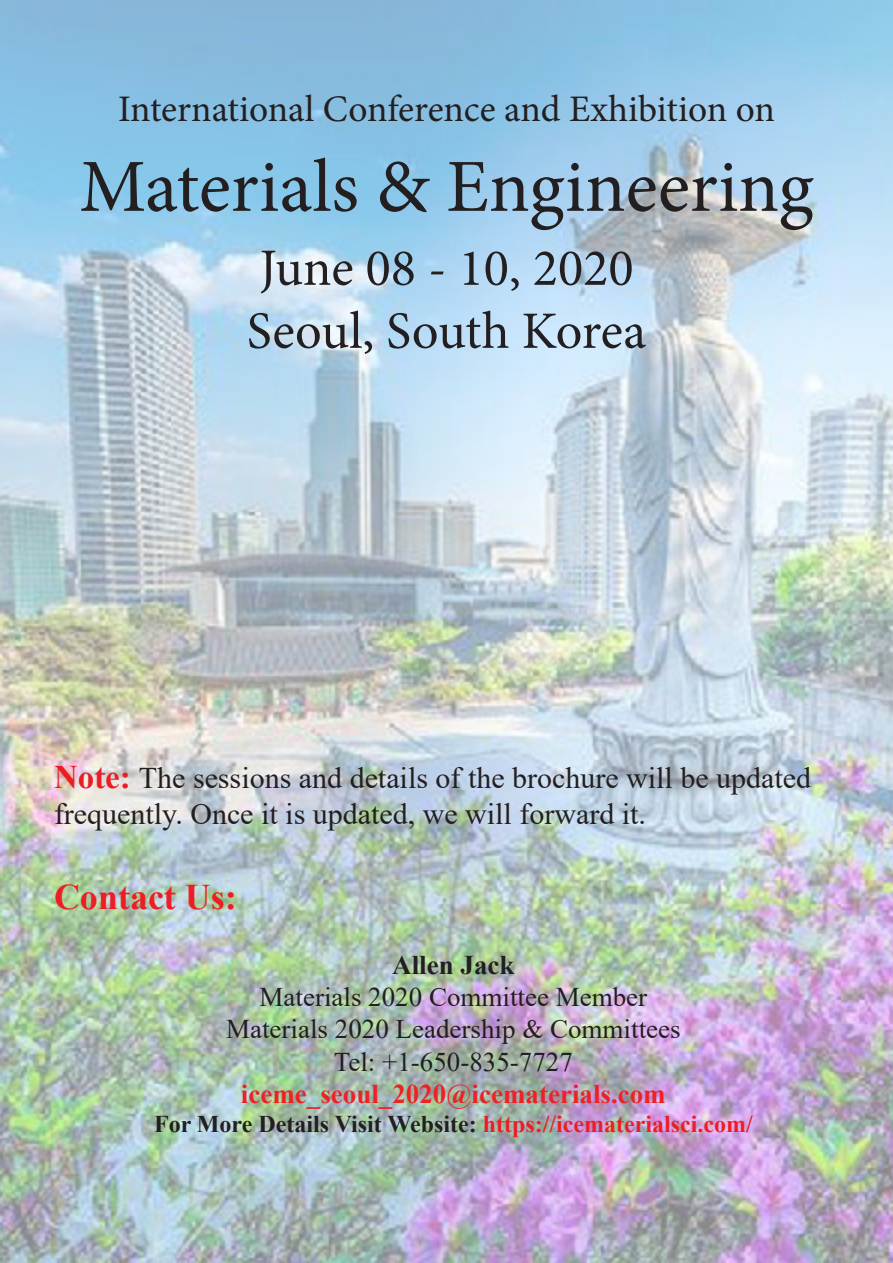
<style>
.page{position:relative;width:893px;height:1263px;background:#fff}
.page>*{position:absolute;margin:0;border:0;box-sizing:border-box;transform-origin:0 0}
.t1{font:75px "Minion Pro";color:#231f20}
.t2{font:52.5px "Minion Pro";color:#231f20}
.t3{font:37.5px "Minion Pro";letter-spacing:-.005em;color:#231f20}
.t4{font:700 36px "Times New Roman";color:#ee1d23}
.t5{font:30px "Times New Roman";color:#231f20}
.t6{font:27px "Times New Roman";color:#231f20}
.t7{font:700 27px "Times New Roman";color:#ee2123}
.t8{font:700 27px "Times New Roman";color:#231f20}
.t9{font:700 24px "Times New Roman";color:#231f20}
.s1{font-weight:700;font-size:33px;color:#eb1d23}
.s2{color:#ee1d23}
</style>
<div class="page">
<img style="left:0;top:0;width:892px;height:1263px">
<p class="t3" style="left:118px;top:84px;width:658px">International Conference and Exhibition on</p>
<p class="t1" style="left:79px;top:137px;width:736px">Materials &amp; Engineering</p>
<p class="t2" style="left:259px;top:233px;width:376px">June 08 - 10, 2020</p>
<p class="t2" style="left:247px;top:296px;width:401px">Seoul, South Korea</p>
<p class="t5" style="left:54px;top:757px;width:759px"><span class="s1">Note:</span> The sessions and details of the brochure will be updated</p>
<p class="t5" style="left:54px;top:793px;width:594px">frequently. Once it is updated, we will forward it.</p>
<p class="t4" style="left:54px;top:871px;width:184px">Contact Us:</p>
<p class="t8" style="left:392px;top:945px;width:124px">Allen Jack</p>
<p class="t6" style="left:259px;top:978px;width:389px">Materials 2020 Committee Member</p>
<p class="t6" style="left:226px;top:1010px;width:456px">Materials 2020 Leadership &amp; Committees</p>
<p class="t6" style="left:334px;top:1043px;width:241px">Tel: +1-650-835-7727</p>
<p class="t7" style="left:241px;top:1075px;width:426px">iceme_seoul_2020@icematerials.com</p>
<p class="t9" style="left:154px;top:1107px;width:600px">For More Details Visit Website: <span class="s2">https://icematerialsci.com/</span></p>
</div>
